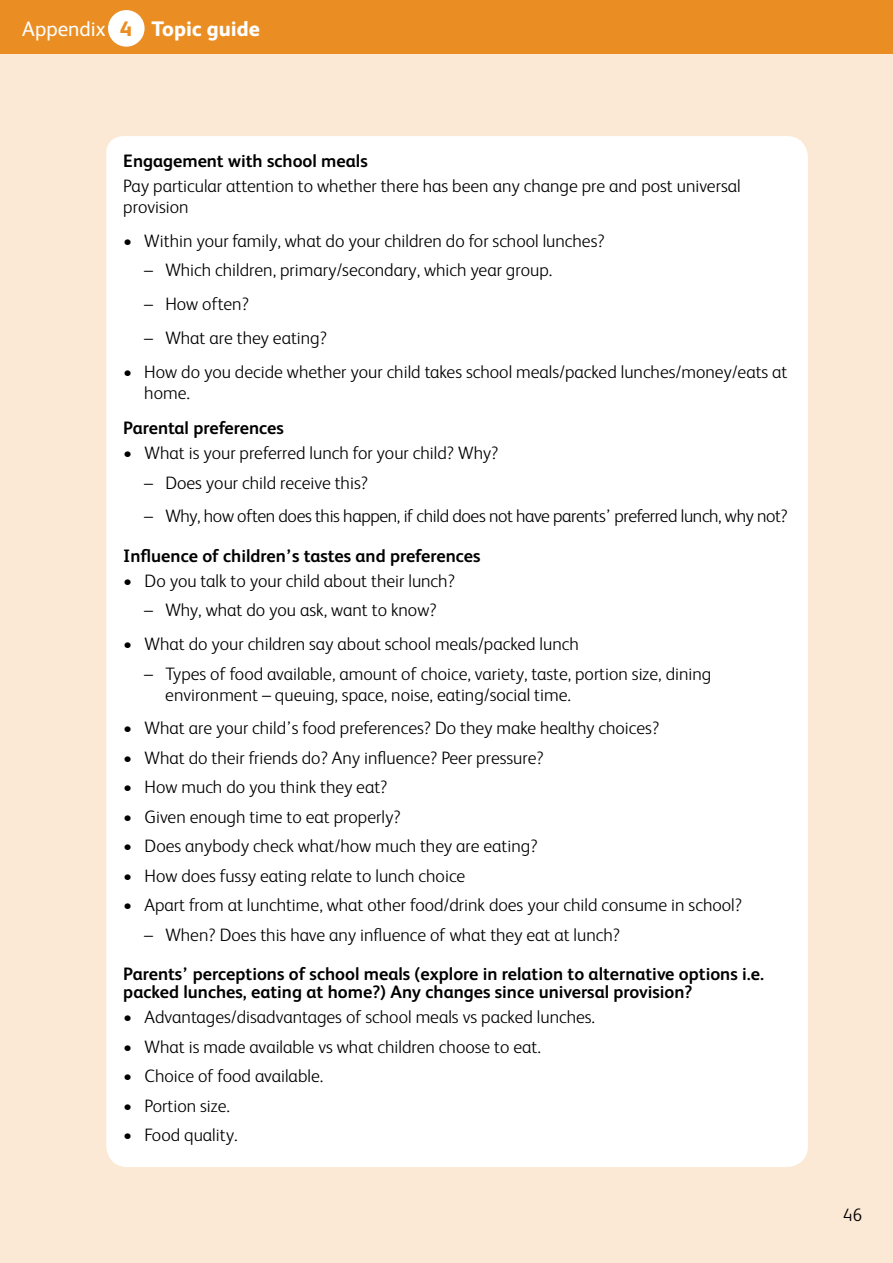
<style>
.page{position:relative;width:893px;height:1263px;background:#fce9d5}
.page>*{position:absolute;margin:0;border:0;box-sizing:border-box;transform-origin:0 0}
.Heading_1{font:800 21px "FS Albert";color:#fff}
.Body_Text{font:300 18px/21px "FS Albert";color:#000}
.Heading_3{font:700 18px/18px "FS Albert";color:#000}
.Body_Text-2{font:300 18px "FS Albert";letter-spacing:-.02em;color:#000}
.s1{font-weight:400}
.s2{color:#ea8e23}
</style>
<div class="page">
<div style="left:106px;top:136px;width:702px;height:1031px;background:#fff"></div>
<div style="left:0;top:0;width:893px;height:53px;background:#ea8e23"></div>
<div style="left:108px;top:10px;width:37px;height:37px;background:#fff;border-radius:50%"></div>
<h1 class="Heading_1" style="left:22px;top:14px;width:239px"><span class="s1">Appendix</span> <span class="s2">4</span> Topic guide</h1>
<h3 class="Heading_3" style="left:123px;top:151px;width:246px">Engagement with school meals</h3>
<p class="Body_Text" style="left:123px;top:175px;width:619px">Pay particular attention to whether there has been any change pre and post universal provision</p>
<p class="Body_Text" style="left:123px;top:229px;width:483px">• Within your family, what do your children do for school lunches?</p>
<p class="Body_Text" style="left:144px;top:259px;width:409px">– Which children, primary/secondary, which year group.</p>
<p class="Body_Text" style="left:144px;top:293px;width:106px">– How often?</p>
<p class="Body_Text" style="left:144px;top:326px;width:184px">– What are they eating?</p>
<p class="Body_Text" style="left:144px;top:360px;width:645px;text-indent:-21px">• How do you decide whether your child takes school meals/packed lunches/money/eats at home.</p>
<h3 class="Heading_3" style="left:123px;top:418px;width:162px">Parental preferences</h3>
<p class="Body_Text" style="left:123px;top:441px;width:377px">• What is your preferred lunch for your child? Why?</p>
<p class="Body_Text" style="left:144px;top:471px;width:225px">– Does your child receive this?</p>
<p class="Body_Text-2" style="left:144px;top:504px;width:645px">– Why, how often does this happen, if child does not have parents’ preferred lunch, why not?</p>
<h3 class="Heading_3" style="left:123px;top:546px;width:359px">Influence of children’s tastes and preferences</h3>
<p class="Body_Text" style="left:123px;top:569px;width:333px">• Do you talk to your child about their lunch?</p>
<p class="Body_Text" style="left:144px;top:599px;width:294px">– Why, what do you ask, want to know?</p>
<p class="Body_Text" style="left:123px;top:632px;width:457px">• What do your children say about school meals/packed lunch</p>
<p class="Body_Text" style="left:165px;top:662px;width:548px;text-indent:-21px">– Types of food available, amount of choice, variety, taste, portion size, dining environment – queuing, space, noise, eating/social time.</p>
<p class="Body_Text" style="left:123px;top:717px;width:537px">• What are your child’s food preferences? Do they make healthy choices?</p>
<p class="Body_Text" style="left:123px;top:746px;width:422px">• What do their friends do? Any influence? Peer pressure?</p>
<p class="Body_Text" style="left:123px;top:776px;width:266px">• How much do you think they eat?</p>
<p class="Body_Text" style="left:123px;top:805px;width:279px">• Given enough time to eat properly?</p>
<p class="Body_Text" style="left:123px;top:835px;width:416px">• Does anybody check what/how much they are eating?</p>
<p class="Body_Text" style="left:123px;top:864px;width:344px">• How does fussy eating relate to lunch choice</p>
<p class="Body_Text" style="left:123px;top:894px;width:620px">• Apart from at lunchtime, what other food/drink does your child consume in school?</p>
<p class="Body_Text" style="left:144px;top:923px;width:477px">– When? Does this have any influence of what they eat at lunch?</p>
<h3 class="Heading_3" style="left:123px;top:964px;width:642px">Parents’ perceptions of school meals (explore in relation to alternative options i.e. packed lunches, eating at home?) Any changes since universal provision?</h3>
<p class="Body_Text" style="left:123px;top:1006px;width:473px">• Advantages/disadvantages of school meals vs packed lunches.</p>
<p class="Body_Text" style="left:123px;top:1035px;width:419px">• What is made available vs what children choose to eat.</p>
<p class="Body_Text" style="left:123px;top:1065px;width:201px">• Choice of food available.</p>
<p class="Body_Text" style="left:123px;top:1094px;width:108px">• Portion size.</p>
<p class="Body_Text" style="left:123px;top:1124px;width:116px">• Food quality.</p>
<p class="Body_Text" style="left:843px;top:1203px;width:21px">46</p>
</div>
